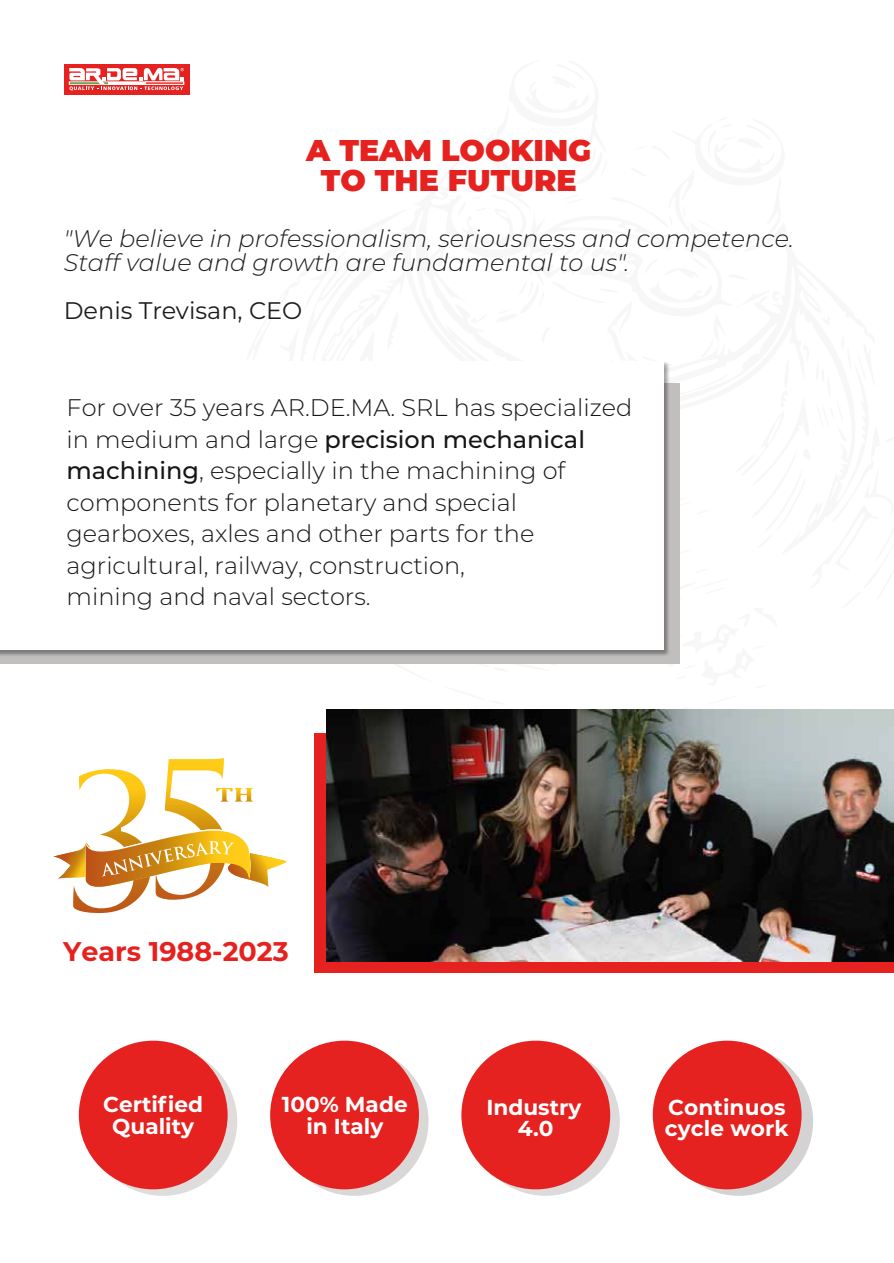
<style>
.page{position:relative;width:894px;height:1263px;background:#fff}
.page>*{position:absolute;margin:0;border:0;box-sizing:border-box;transform-origin:0 0}
.t1{font:900 30px/30px "Montserrat";color:#e52220;text-align:center}
.t2{font:700 27px "Montserrat";color:#e52220}
.t3{font:300 24px/31.5px "Montserrat";color:#171515}
.t4{font:italic 300 24px/24px "Montserrat";color:#1d1d1b}
.t5{font:24px "Montserrat";color:#1d1d1b}
.t6{font:700 21.6px/21.8px "Montserrat";color:#fff;text-align:center}
.s1{font-weight:500}
</style>
<div class="page">
<div style="left:64px;top:64px;width:125px;height:31px;background:#e52220"></div>
<svg style="left:69px;top:68px;width:115px;height:23px"></svg>
<div style="left:0;top:384px;width:679px;height:280px;background:#c1bebe"></div>
<div style="left:314px;top:733px;width:579px;height:240px;background:#e52220"></div>
<div style="left:88px;top:1047px;width:149px;height:149px;background:#dedddc;border-radius:50%"></div>
<div style="left:279px;top:1047px;width:149px;height:149px;background:#dad8d7;border-radius:50%"></div>
<div style="left:471px;top:1047px;width:148px;height:149px;background:#dcdada;border-radius:50%"></div>
<div style="left:664px;top:1047px;width:148px;height:149px;background:#d4d2d2;border-radius:50%"></div>
<div style="left:79px;top:1041px;width:148px;height:148px;background:#e52220;border-radius:50%"></div>
<div style="left:270px;top:1041px;width:149px;height:148px;background:#e52220;border-radius:50%"></div>
<div style="left:461px;top:1041px;width:149px;height:148px;background:#e52220;border-radius:50%"></div>
<div style="left:652px;top:1041px;width:149px;height:148px;background:#e52220;border-radius:50%"></div>
<img style="left:0;top:362px;width:671px;height:294px">
<div style="left:0;top:361px;width:663px;height:289px;background:#fff"></div>
<img style="left:326px;top:710px;width:567px;height:251px">
<svg style="left:53px;top:758px;width:233px;height:155px"></svg>
<p class="t1" style="left:306px;top:133px;width:286px">A TEAM LOOKING<br>TO THE FUTURE</p>
<p class="t4" style="left:64px;top:225px;width:731px">"We believe in professionalism, seriousness and competence.<br>Staff value and growth are fundamental to us".</p>
<p class="t5" style="left:64px;top:294px;width:240px">Denis Trevisan, CEO</p>
<p class="t3" style="left:66px;top:391px;width:567px">For over 35 years AR.DE.MA. SRL has specialized in medium and large <span class="s1">precision mechanical machining</span>, especially in the machining of components for planetary and special gearboxes, axles and other parts for the agricultural, railway, construction,<br>mining and naval sectors.</p>
<p class="t2" style="left:63px;top:932px;width:227px">Years 1988-2023</p>
<p class="t6" style="left:103px;top:1092px;width:101px">Certified<br>Quality</p>
<p class="t6" style="left:282px;top:1093px;width:127px">100% Made in Italy</p>
<p class="t6" style="left:486px;top:1095px;width:96px">Industry<br>4.0</p>
<p class="t6" style="left:664px;top:1095px;width:125px;text-align:left">Continuos cycle work</p>
</div>
